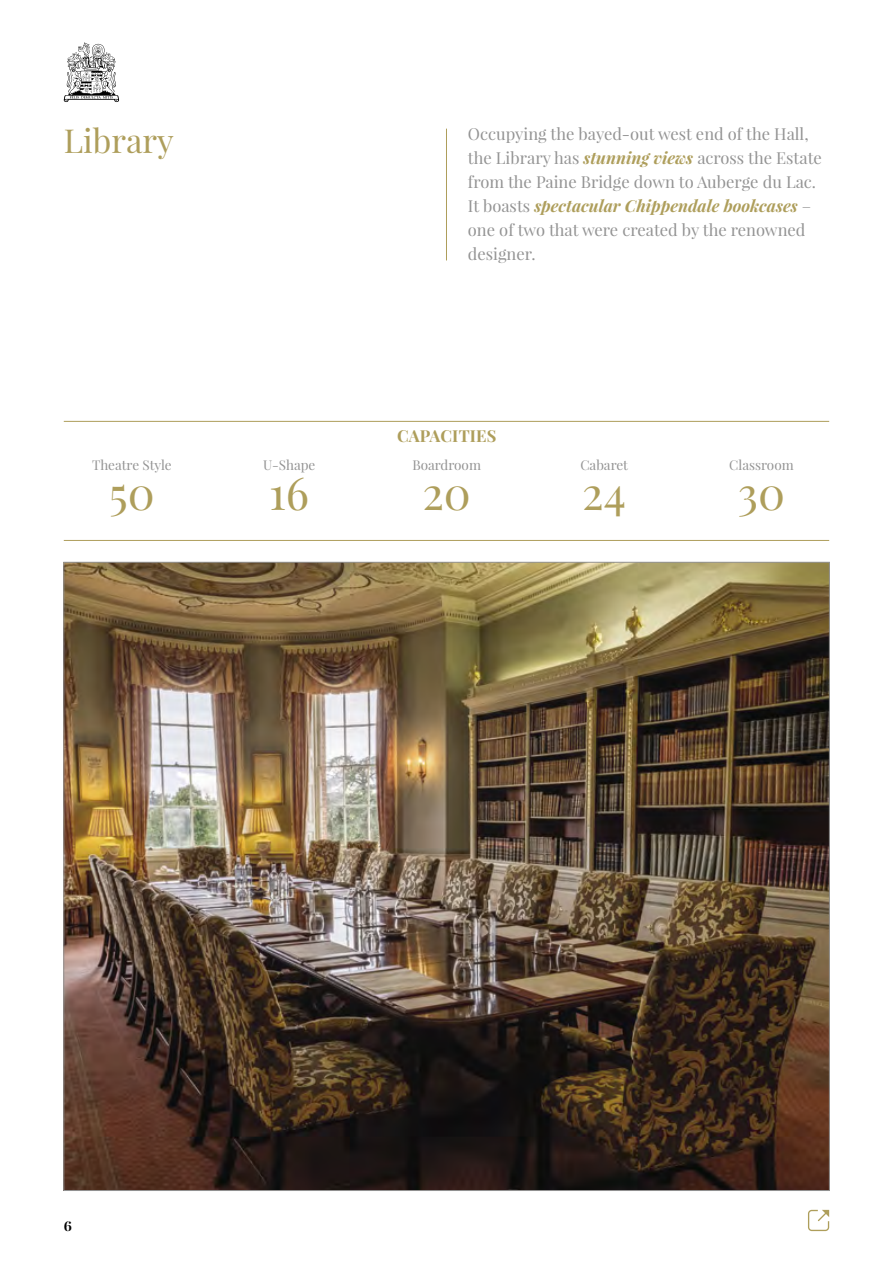
<style>
.page{position:relative;width:893px;height:1263px;background:#fff}
.page>*{position:absolute;margin:0;border:0;box-sizing:border-box;transform-origin:0 0}
.t1{font:45px "Playfair Display";color:#ae9e5b}
.t2{font:33px "Playfair Display";color:#ae9e5b}
.t3{font:16.5px/24px "Playfair Display";color:#939393}
.t4{font:700 16.5px "Playfair Display";letter-spacing:.01em;color:#ae9e5b}
.t5{font:13.5px "Playfair Display";color:#939393}
.t6{font:700 13.5px "Playfair Display";color:#000}
.s1{font-weight:700;font-style:italic;color:#ae9e5b}
</style>
<div class="page">
<hr style="left:64px;top:540px;width:765px;height:1px;background:#ae9e5b">
<hr style="left:64px;top:421px;width:765px;height:1px;background:#ae9e5b">
<hr style="left:446px;top:129px;width:1px;height:131px;background:#ae9e5b">
<img style="left:66px;top:564px;width:762px;height:625px">
<svg style="left:64px;top:43px;width:55px;height:59px"></svg>
<svg style="left:808px;top:1210px;width:21px;height:21px"></svg>
<h2 class="t2" style="left:64px;top:120px;width:112px">Library</h2>
<p class="t3" style="left:468px;top:122px;width:355px">Occupying the bayed-out west end of the Hall, the Library has <span class="s1">stunning views</span> across the Estate from the Paine Bridge down to Auberge du Lac.<br>It boasts <span class="s1">spectacular Chippendale bookcases</span> – one of two that were created by the renowned designer.</p>
<p class="t5" style="left:92px;top:456px;width:81px">Theatre Style</p>
<h1 class="t1" style="left:109px;top:465px;width:47px">50</h1>
<p class="t5" style="left:263px;top:456px;width:54px">U-Shape</p>
<h1 class="t1" style="left:269px;top:465px;width:41px">16</h1>
<p class="t4" style="left:397px;top:426px;width:101px">CAPACITIES</p>
<p class="t5" style="left:412px;top:456px;width:70px">Boardroom</p>
<h1 class="t1" style="left:422px;top:465px;width:50px">20</h1>
<p class="t5" style="left:580px;top:456px;width:49px">Cabaret</p>
<h1 class="t1" style="left:582px;top:465px;width:45px">24</h1>
<p class="t5" style="left:729px;top:456px;width:66px">Classroom</p>
<h1 class="t1" style="left:738px;top:465px;width:49px">30</h1>
<p class="t6" style="left:64px;top:1217px;width:10px">6</p>
</div>
